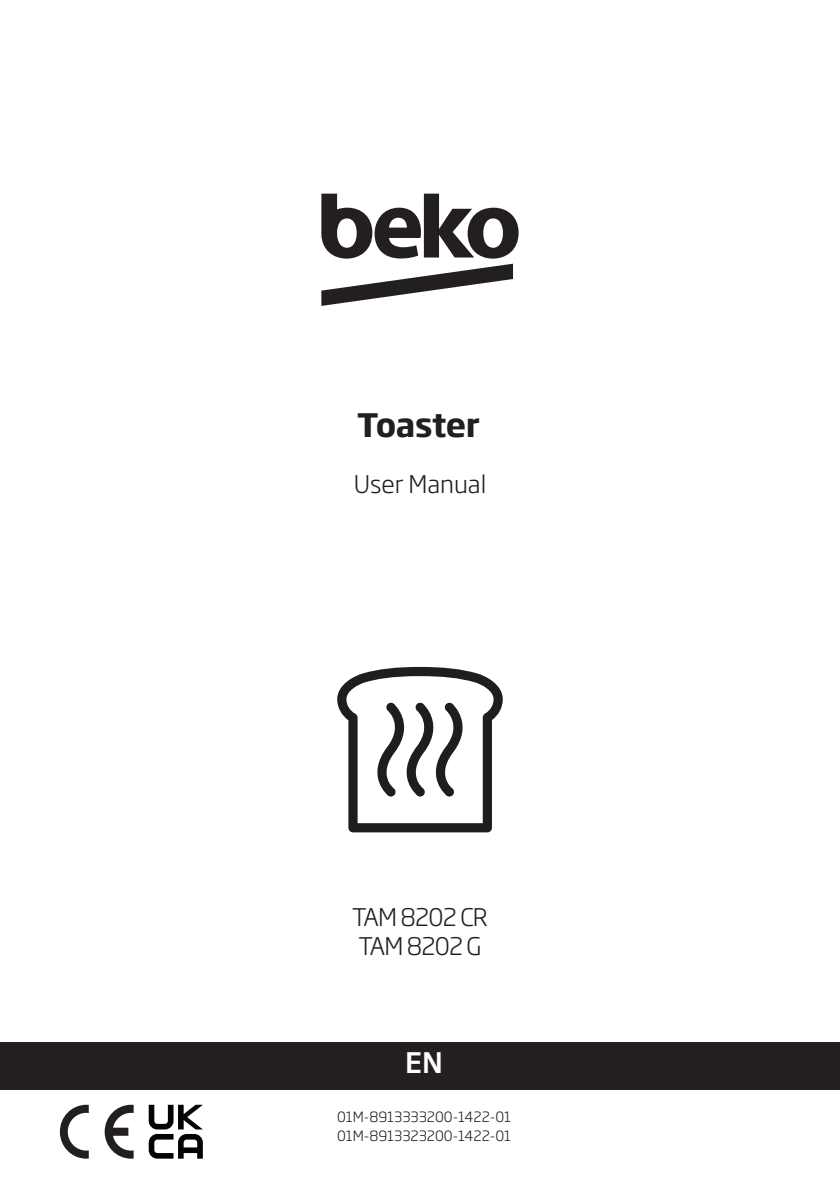
<style>
.page{position:relative;width:840px;height:1191px;background:#fff}
.page>*{position:absolute;margin:0;border:0;box-sizing:border-box;transform-origin:0 0}
.Ürün_Adı{font:700 32px "Soho Gothic Pro";letter-spacing:-.01em;color:#231f20}
.Dil_kodları{font:500 28px "Soho Gothic Pro";color:#fff}
.Model_Kodu{font:300 24px "Soho Gothic Pro";letter-spacing:-.03em;color:#231f20}
.Kullanma_Kılavuzu{font:300 24px "Soho Gothic Pro";color:#231f20}
.Alt_Basliklar{font:300 14px "Soho Gothic Pro";color:#231f20}
</style>
<div class="page">
<div style="left:0;top:1042px;width:839px;height:47px;background:#231f20"></div>
<svg style="left:60px;top:1104px;width:29px;height:54px"></svg>
<svg style="left:105px;top:1104px;width:28px;height:54px"></svg>
<svg style="left:321px;top:194px;width:197px;height:112px"></svg>
<svg style="left:337px;top:667px;width:165px;height:165px"></svg>
<svg style="left:149px;top:1104px;width:54px;height:54px"></svg>
<p class="Ürün_Adı" style="left:357px;top:400px;width:124px">Toaster</p>
<p class="Kullanma_Kılavuzu" style="left:353px;top:465px;width:134px">User Manual</p>
<p class="Model_Kodu" style="left:352px;top:898px;width:137px">TAM 8202 CR</p>
<p class="Model_Kodu" style="left:358px;top:927px;width:124px">TAM 8202 G</p>
<p class="Dil_kodları" style="left:405px;top:1040px;width:39px">EN</p>
<p class="Alt_Basliklar" style="left:337px;top:1105px;width:175px">01M-8913333200-1422-01</p>
<p class="Alt_Basliklar" style="left:337px;top:1124px;width:175px">01M-8913323200-1422-01</p>
</div>
